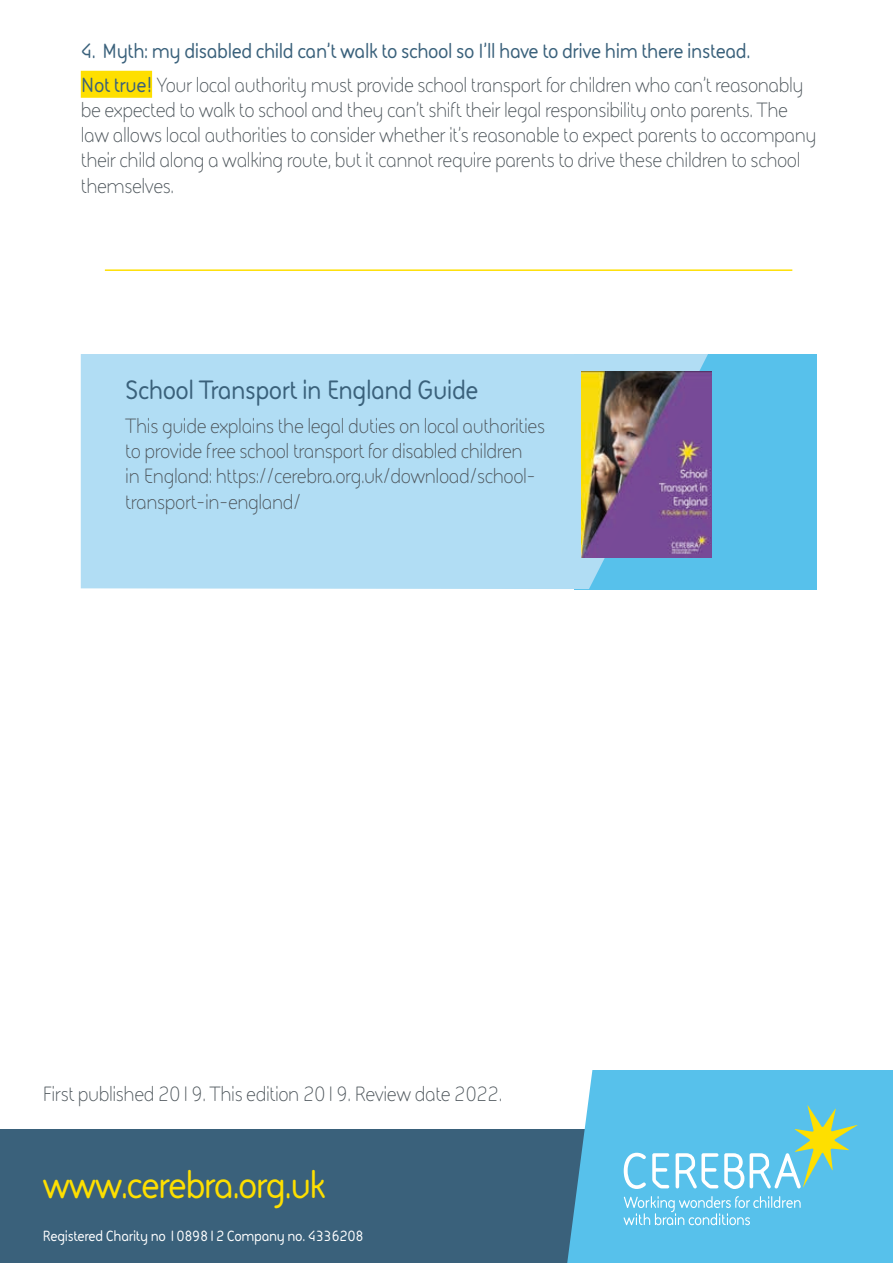
<style>
.page{position:relative;width:893px;height:1263px;background:#fff}
.page>*{position:absolute;margin:0;border:0;box-sizing:border-box;transform-origin:0 0}
.t1{font:700 39px "FS Sophie";letter-spacing:-.04em;color:#fedf00}
.t2{font:700 27px "FS Sophie";letter-spacing:-.02em;color:#3a617b}
.t3{font:21px/25.2px "FS Sophie";letter-spacing:-.02em;color:#4d555b}
.t4{font:700 21px/33.8px "FS Sophie";letter-spacing:-.02em;color:#3a617b}
.t5{font:700 15px "FS Sophie";letter-spacing:-.02em;color:#fff}
.s1{font-weight:400;color:#4d555b}
</style>
<div class="page">
<div style="left:0;top:1129px;width:594px;height:134px;background:#3a617b"></div>
<div style="left:567px;top:1070px;width:326px;height:193px;background:#57c1eb"></div>
<hr style="left:105px;top:269px;width:687px;height:2px;background:#fedf00">
<div style="left:81px;top:71px;width:71px;height:27px;background:#fedf00"></div>
<svg style="left:624px;top:1196px;width:177px;height:29px;background:#74cbee"></svg>
<svg style="left:624px;top:1153px;width:22px;height:36px"></svg>
<svg style="left:652px;top:1153px;width:17px;height:35px"></svg>
<svg style="left:676px;top:1153px;width:42px;height:35px"></svg>
<svg style="left:724px;top:1153px;width:20px;height:36px"></svg>
<svg style="left:750px;top:1105px;width:108px;height:83px;background:#7ac9ca"></svg>
<div style="left:574px;top:354px;width:242px;height:235px;background:#57c1eb"></div>
<div style="left:81px;top:354px;width:627px;height:235px;background:#b1ddf4"></div>
<img style="left:581px;top:372px;width:131px;height:185px">
<p class="t4" style="left:81px;top:33px;width:724px">4. Myth: my disabled child can’t walk to school so I’ll have to drive him there instead.<br>Not true! <span class="s1">Your local authority must provide school transport for children who can’t reasonably</span></p>
<p class="t3" style="left:81px;top:97px;width:737px">be expected to walk to school and they can’t shift their legal responsibility onto parents. The law allows local authorities to consider whether it’s reasonable to expect parents to accompany their child along a walking route, but it cannot require parents to drive these children to school themselves.</p>
<p class="t2" style="left:125px;top:371px;width:355px">School Transport in England Guide</p>
<p class="t3" style="left:125px;top:413px;width:421px">This guide explains the legal duties on local authorities to provide free school transport for disabled children<br>in England: https://cerebra.org.uk/download/school&shy;transport-in-england/</p>
<p class="t3" style="left:43px;top:1080px;width:461px">First published 2019. This edition 2019. Review date 2022.</p>
<h1 class="t1" style="left:43px;top:1157px;width:285px">www.cerebra.org.uk</h1>
<p class="t5" style="left:43px;top:1225px;width:323px">Registered Charity no 1089812 Company no. 4336208</p>
</div>
